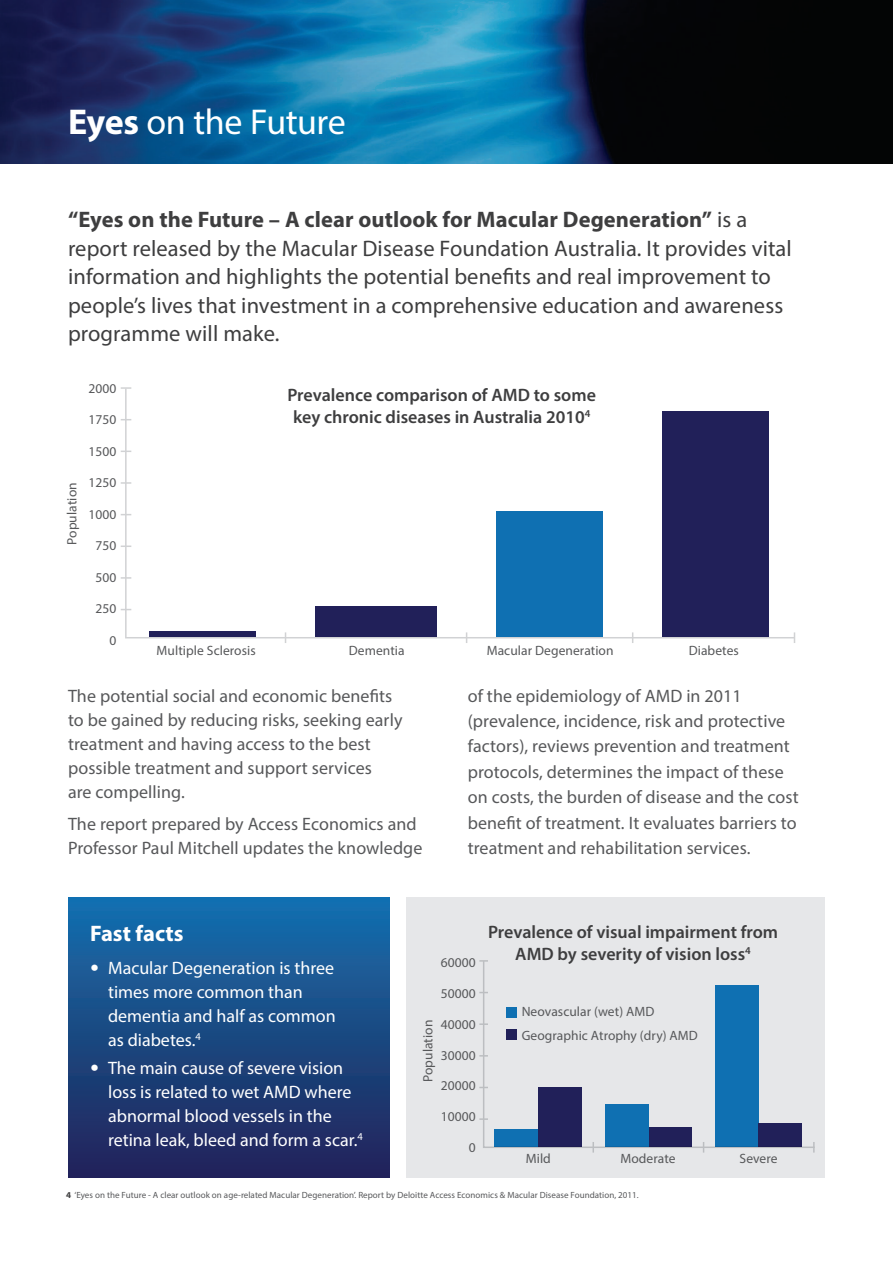
<style>
.page{position:relative;width:893px;height:1263px;background:#fff}
.page>*{position:absolute;margin:0;border:0;box-sizing:border-box;transform-origin:0 0}
.t1{font:36px "Myriad Pro";letter-spacing:-.015em;color:#fff}
.Body_Copy{font:22.5px/28.5px "Myriad Pro";letter-spacing:.005em;color:#3e3e3f}
.Body_Copy-2{font:700 22.5px "Myriad Pro";color:#fff}
.Body_Copy-3{font:18px/25.3px "Myriad Pro";letter-spacing:.005em;color:#57585a}
.Bullets{font:18px/24px "Myriad Pro";color:#fff}
.t2{font:600 18px/22.5px "Myriad Pro";color:#3e3e3f;text-align:center}
.Body_Copy-4{font:13.5px/23.7px "Myriad Pro";letter-spacing:.005em;color:#57585a}
.Body_Copy-5{font:9px "Myriad Pro";letter-spacing:.005em;color:#57585a}
.s1{font-weight:700}
.s2{font-family:"Frutiger"}
.s3{font-weight:700;color:#3e3e3f}
</style>
<div class="page">
<div style="left:407px;top:897px;width:418px;height:281px;background:#e6e7e9"></div>
<img style="left:0;top:0;width:893px;height:164px">
<div style="left:68px;top:897px;width:322px;height:281px;background:linear-gradient(to bottom,#1470ae,#222157)"></div>
<svg style="left:482px;top:962px;width:331px;height:187px"></svg>
<svg style="left:479px;top:1023px;width:9px;height:2px"></svg>
<svg style="left:479px;top:1118px;width:9px;height:2px"></svg>
<svg style="left:813px;top:1142px;width:2px;height:10px"></svg>
<svg style="left:592px;top:1142px;width:2px;height:10px"></svg>
<svg style="left:479px;top:960px;width:9px;height:2px"></svg>
<div style="left:507px;top:1007px;width:10px;height:10px;background:#0f70b2"></div>
<div style="left:507px;top:1029px;width:10px;height:11px;background:#212059"></div>
<svg style="left:124px;top:387px;width:670px;height:252px"></svg>
<svg style="left:121px;top:387px;width:10px;height:2px"></svg>
<svg style="left:121px;top:482px;width:10px;height:2px"></svg>
<svg style="left:121px;top:545px;width:10px;height:2px"></svg>
<svg style="left:121px;top:577px;width:10px;height:2px"></svg>
<p class="t1" style="left:68px;top:100px;width:279px"><span class="s1">Eyes</span> on the Future</p>
<p class="Body_Copy" style="left:68px;top:205px;width:725px"><span class="s1">“Eyes on the Future – A clear outlook for Macular Degeneration”</span> is a report released by the Macular Disease Foundation Australia. It provides vital information and highlights the potential benefits and real improvement to people’s lives that investment in a comprehensive education and awareness programme will make.</p>
<p class="Body_Copy-4" style="left:60px;top:545px;width:64px;rotate:-90deg">Population</p>
<p class="Body_Copy-4" style="left:89px;top:376px;width:29px">2000</p>
<p class="Body_Copy-4" style="left:89px;top:408px;width:29px">1750</p>
<p class="Body_Copy-4" style="left:89px;top:439px;width:29px">1500</p>
<p class="Body_Copy-4" style="left:89px;top:471px;width:29px">1250</p>
<p class="Body_Copy-4" style="left:89px;top:502px;width:29px">1000</p>
<p class="Body_Copy-4" style="left:96px;top:534px;width:22px">750</p>
<p class="Body_Copy-4" style="left:96px;top:565px;width:22px">500</p>
<p class="Body_Copy-4" style="left:96px;top:597px;width:22px">250</p>
<p class="Body_Copy-4" style="left:110px;top:628px;width:8px">0</p>
<p class="t2" style="left:287px;top:383px;width:310px">Prevalence comparison of AMD to some key chronic diseases in Australia 2010<sup>4</sup></p>
<p class="Body_Copy-4" style="left:157px;top:638px;width:101px">Multiple Sclerosis</p>
<p class="Body_Copy-4" style="left:349px;top:638px;width:57px">Dementia</p>
<p class="Body_Copy-4" style="left:487px;top:638px;width:128px">Macular Degeneration</p>
<p class="Body_Copy-4" style="left:689px;top:638px;width:52px">Diabetes</p>
<p class="Body_Copy-3" style="left:68px;top:683px;width:336px;line-height:24px">The potential social and economic benefits to be gained by reducing risks, seeking early treatment and having access to the best possible treatment and support services<br>are compelling.</p>
<p class="Body_Copy-3" style="left:68px;top:812px;width:356px;line-height:24px">The report prepared by Access Economics and<br>Professor Paul Mitchell updates the knowledge</p>
<p class="Body_Copy-3" style="left:468px;top:682px;width:333px">of the epidemiology of AMD in 2011 (prevalence, incidence, risk and protective factors), reviews prevention and treatment protocols, determines the impact of these on costs, the burden of disease and the cost benefit of treatment. It evaluates barriers to treatment and rehabilitation services.</p>
<p class="Body_Copy-2" style="left:90px;top:919px;width:95px">Fast facts</p>
<p class="Bullets" style="left:108px;top:955px;width:229px;text-indent:-18px"><span class="s2">•</span> Macular Degeneration is three times more common than dementia and half as common as diabetes.<sup>4</sup></p>
<p class="Bullets" style="left:108px;top:1055px;width:256px;text-indent:-18px"><span class="s2">•</span> The main cause of severe vision loss is related to wet AMD where abnormal blood vessels in the retina leak, bleed and form a scar.<sup>4</sup></p>
<p class="Body_Copy-4" style="left:441px;top:951px;width:36px">60000</p>
<p class="Body_Copy-4" style="left:441px;top:981px;width:36px">50000</p>
<p class="Body_Copy-4" style="left:441px;top:1012px;width:36px">40000</p>
<p class="Body_Copy-4" style="left:441px;top:1043px;width:36px">30000</p>
<p class="Body_Copy-4" style="left:441px;top:1074px;width:36px">20000</p>
<p class="Body_Copy-4" style="left:441px;top:1104px;width:36px">10000</p>
<p class="Body_Copy-4" style="left:469px;top:1135px;width:8px">0</p>
<p class="Body_Copy-4" style="left:416px;top:1082px;width:64px;rotate:-90deg">Population</p>
<p class="t2" style="left:488px;top:920px;width:292px">Prevalence of visual impairment from<br>AMD by severity of vision loss<sup>4</sup></p>
<p class="Body_Copy-4" style="left:522px;top:999px;width:178px">Neovascular (wet) AMD<br>Geographic Atrophy (dry) AMD</p>
<p class="Body_Copy-4" style="left:526px;top:1146px;width:27px">Mild</p>
<p class="Body_Copy-4" style="left:620px;top:1146px;width:57px">Moderate</p>
<p class="Body_Copy-4" style="left:740px;top:1146px;width:40px">Severe</p>
<p class="Body_Copy-5" style="left:66px;top:1189px;width:574px"><span class="s3">4</span> ‘Eyes on the Future - A clear outlook on age-related Macular Degeneration’. Report by Deloitte Access Economics &amp; Macular Disease Foundation, 2011.</p>
</div>
